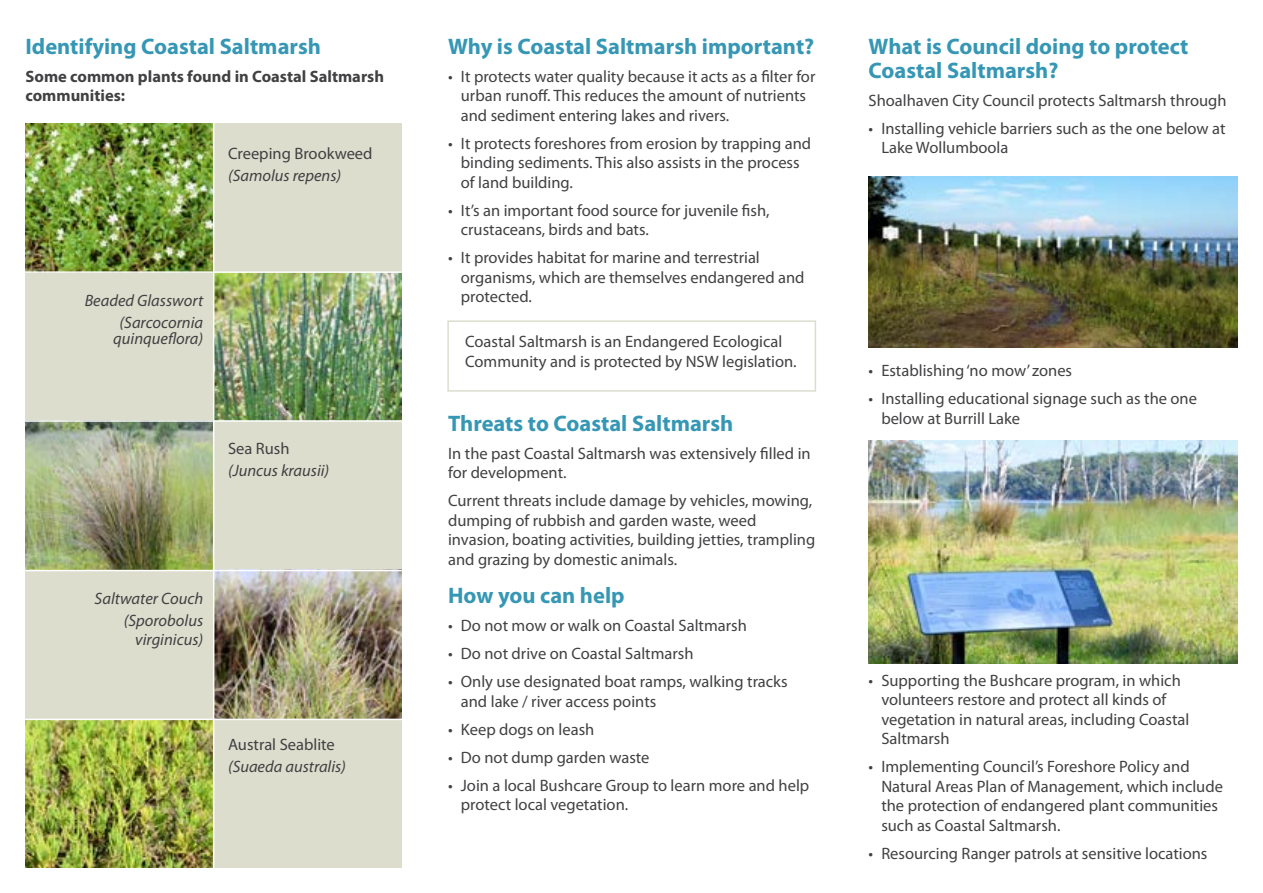
<style>
.page{position:relative;width:1263px;height:893px;background:#fff}
.page>*{position:absolute;margin:0;border:0;box-sizing:border-box;transform-origin:0 0}
.t1{font:700 22.5px/24px "Myriad Pro";color:#3697b5}
.t2{font:16.5px/19.5px "Myriad Pro";color:#414042}
.t3{font:italic 16.5px/22px "Myriad Pro";color:#414042;text-align:right}
.t4{font:700 16.5px/19.5px "Myriad Pro";color:#414042}
</style>
<div class="page">
<div style="left:447px;top:320px;width:369px;height:72px;border:2px solid #ddddce"></div>
<div style="left:26px;top:123px;width:376px;height:744px;background:#ddddce"></div>
<img style="left:26px;top:720px;width:187px;height:147px">
<img style="left:214px;top:571px;width:187px;height:148px">
<img style="left:26px;top:422px;width:187px;height:148px">
<img style="left:214px;top:273px;width:187px;height:147px">
<img style="left:26px;top:123px;width:187px;height:148px">
<img style="left:868px;top:176px;width:369px;height:171px">
<img style="left:868px;top:440px;width:369px;height:223px">
<hr style="left:213px;top:119px;width:1px;height:756px;background:#fff">
<hr style="left:7px;top:271px;width:397px;height:2px;background:#fff">
<hr style="left:7px;top:570px;width:397px;height:1px;background:#fff">
<hr style="left:7px;top:420px;width:397px;height:2px;background:#fff">
<hr style="left:7px;top:719px;width:397px;height:1px;background:#fff">
<h1 class="t1" style="left:26px;top:34px;width:297px">Identifying Coastal Saltmarsh</h1>
<p class="t4" style="left:26px;top:67px;width:360px">Some common plants found in Coastal Saltmarsh communities:</p>
<p class="t2" style="left:228px;top:144px;width:146px">Creeping Brookweed</p>
<p class="t3" style="left:228px;top:164px;width:115px">(Samolus repens)</p>
<p class="t3" style="left:85px;top:289px;width:120px">Beaded Glasswort (Sarcocornia</p>
<p class="t3" style="left:113px;top:327px;width:91px">quinqueflora)</p>
<p class="t2" style="left:228px;top:439px;width:63px">Sea Rush</p>
<p class="t3" style="left:228px;top:460px;width:103px">(Juncus krausii)</p>
<p class="t3" style="left:95px;top:587px;width:110px">Saltwater Couch (Sporobolus</p>
<p class="t3" style="left:135px;top:628px;width:69px">virginicus)</p>
<p class="t2" style="left:228px;top:734px;width:108px">Austral Seablite</p>
<p class="t3" style="left:228px;top:755px;width:119px">(Suaeda australis)</p>
<h1 class="t1" style="left:448px;top:34px;width:368px">Why is Coastal Saltmarsh important?</h1>
<p class="t2" style="left:461px;top:66px;width:356px;text-indent:-13px">• It protects water quality because it acts as a filter for urban runoff. This reduces the amount of nutrients and sediment entering lakes and rivers.</p>
<p class="t2" style="left:461px;top:133px;width:352px;text-indent:-13px">• It protects foreshores from erosion by trapping and binding sediments. This also assists in the process of land building.</p>
<p class="t2" style="left:461px;top:200px;width:310px;text-indent:-13px">• It’s an important food source for juvenile fish, crustaceans, birds and bats.</p>
<p class="t2" style="left:461px;top:248px;width:345px;text-indent:-13px">• It provides habitat for marine and terrestrial organisms, which are themselves endangered and protected.</p>
<p class="t2" style="left:465px;top:332px;width:333px">Coastal Saltmarsh is an Endangered Ecological<br>Community and is protected by NSW legislation.</p>
<h1 class="t1" style="left:448px;top:412px;width:287px">Threats to Coastal Saltmarsh</h1>
<p class="t2" style="left:448px;top:443px;width:364px">In the past Coastal Saltmarsh was extensively filled in for development.</p>
<p class="t2" style="left:448px;top:491px;width:369px">Current threats include damage by vehicles, mowing, dumping of rubbish and garden waste, weed invasion, boating activities, building jetties, trampling and grazing by domestic animals.</p>
<h1 class="t1" style="left:448px;top:584px;width:178px">How you can help</h1>
<p class="t2" style="left:448px;top:616px;width:300px">• Do not mow or walk on Coastal Saltmarsh</p>
<p class="t2" style="left:448px;top:644px;width:247px">• Do not drive on Coastal Saltmarsh</p>
<p class="t2" style="left:461px;top:672px;width:328px;text-indent:-13px">• Only use designated boat ramps, walking tracks and lake / river access points</p>
<p class="t2" style="left:448px;top:719px;width:148px">• Keep dogs on leash</p>
<p class="t2" style="left:448px;top:747px;width:203px">• Do not dump garden waste</p>
<p class="t2" style="left:461px;top:775px;width:350px;text-indent:-13px">• Join a local Bushcare Group to learn more and help protect local vegetation.</p>
<h1 class="t1" style="left:868px;top:34px;width:321px">What is Council doing to protect<br>Coastal Saltmarsh?</h1>
<p class="t2" style="left:868px;top:90px;width:360px">Shoalhaven City Council protects Saltmarsh through</p>
<p class="t2" style="left:881px;top:118px;width:346px;text-indent:-13px">• Installing vehicle barriers such as the one below at<br>Lake Wollumboola</p>
<p class="t2" style="left:868px;top:361px;width:205px">• Establishing ‘no mow’ zones</p>
<p class="t2" style="left:881px;top:389px;width:317px;text-indent:-13px">• Installing educational signage such as the one below at Burrill Lake</p>
<p class="t2" style="left:881px;top:670px;width:310px;text-indent:-13px">• Supporting the Bushcare program, in which volunteers restore and protect all kinds of vegetation in natural areas, including Coastal Saltmarsh</p>
<p class="t2" style="left:881px;top:757px;width:343px;text-indent:-13px">• Implementing Council’s Foreshore Policy and Natural Areas Plan of Management, which include the protection of endangered plant communities such as Coastal Saltmarsh.</p>
<p class="t2" style="left:868px;top:843px;width:340px">• Resourcing Ranger patrols at sensitive locations</p>
</div>
